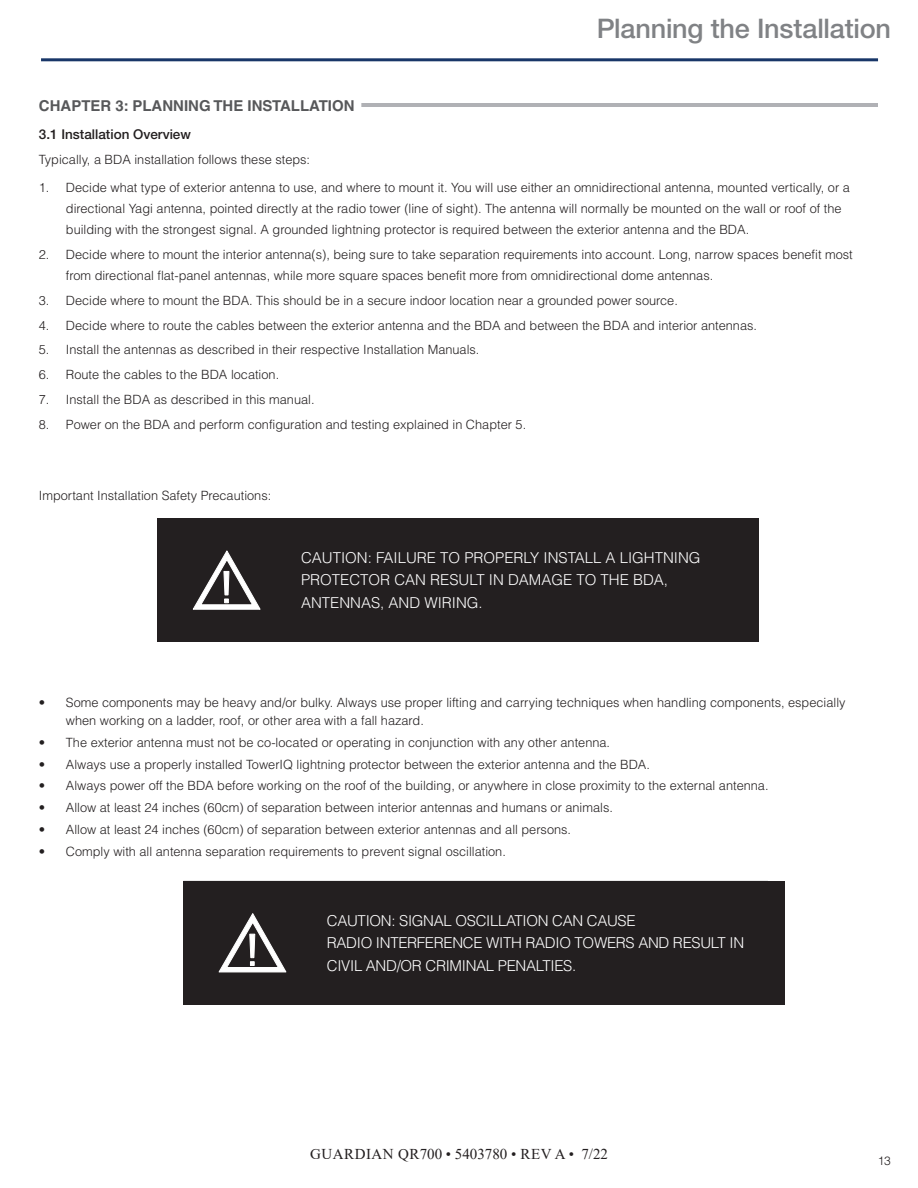
<style>
.page{position:relative;width:918px;height:1188px;background:#fff}
.page>*{position:absolute;margin:0;border:0;box-sizing:border-box;transform-origin:0 0}
.page_header{font:500 27px "Helvetica Neue LT Std";letter-spacing:-.01em;color:#808285}
.t1{font:300 15px/22.5px "Helvetica LT Std";letter-spacing:-.02em;color:#fff}
.t2{font:300 15px/22.5px "Helvetica LT Std";color:#fff}
.chapter_heading{font:700 15px "Helvetica LT Std";color:#57585a}
.t3{font:15px "Times New Roman";letter-spacing:.025em;color:#231f20}
.sub-chapter{font:500 13.5px "Helvetica Neue LT Std";color:#231f20}
.Body{font:300 12.75px/21px "Helvetica LT Std";color:#231f20}
.t4{font:300 12px "Helvetica LT Std";color:#231f20}
</style>
<div class="page">
<hr style="left:41px;top:58px;width:837px;height:3px;background:#183668">
<hr style="left:39px;top:103px;width:839px;height:4px;background:#b0b1b5">
<div style="left:39px;top:97px;width:322px;height:14px;background:#fff"></div>
<div style="left:158px;top:518px;width:601px;height:124px;background:#231f20"></div>
<svg style="left:193px;top:550px;width:68px;height:60px"></svg>
<div style="left:183px;top:881px;width:602px;height:124px;background:#231f20"></div>
<svg style="left:218px;top:913px;width:68px;height:59px"></svg>
<p class="page_header" style="left:597px;top:12px;width:296px">Planning the Installation</p>
<p class="chapter_heading" style="left:39px;top:96px;width:317px">CHAPTER 3: PLANNING THE INSTALLATION</p>
<p class="sub-chapter" style="left:39px;top:126px;width:154px">3.1 Installation Overview</p>
<p class="Body" style="left:39px;top:149px;width:273px">Typically, a BDA installation follows these steps:</p>
<p class="Body" style="left:66px;top:177px;width:786px;text-indent:-27px">1. Decide what type of exterior antenna to use, and where to mount it. You will use either an omnidirectional antenna, mounted vertically, or a directional Yagi antenna, pointed directly at the radio tower (line of sight). The antenna will normally be mounted on the wall or roof of the building with the strongest signal. A grounded lightning protector is required between the exterior antenna and the BDA.</p>
<p class="Body" style="left:66px;top:244px;width:788px;text-indent:-27px">2. Decide where to mount the interior antenna(s), being sure to take separation requirements into account. Long, narrow spaces benefit most from directional flat-panel antennas, while more square spaces benefit more from omnidirectional dome antennas.</p>
<p class="Body" style="left:39px;top:290px;width:641px">3. Decide where to mount the BDA. This should be in a secure indoor location near a grounded power source.</p>
<p class="Body" style="left:39px;top:314px;width:720px">4. Decide where to route the cables between the exterior antenna and the BDA and between the BDA and interior antennas.</p>
<p class="Body" style="left:39px;top:339px;width:442px">5. Install the antennas as described in their respective Installation Manuals.</p>
<p class="Body" style="left:39px;top:364px;width:242px">6. Route the cables to the BDA location.</p>
<p class="Body" style="left:39px;top:389px;width:277px">7. Install the BDA as described in this manual.</p>
<p class="Body" style="left:39px;top:414px;width:489px">8. Power on the BDA and perform configuration and testing explained in Chapter 5.</p>
<p class="Body" style="left:39px;top:485px;width:234px">Important Installation Safety Precautions:</p>
<p class="t2" style="left:301px;top:546px;width:401px">CAUTION: FAILURE TO PROPERLY INSTALL A LIGHTNING<br>PROTECTOR CAN RESULT IN DAMAGE TO THE BDA,<br>ANTENNAS, AND WIRING.</p>
<p class="Body" style="left:66px;top:693px;width:781px;line-height:18px;text-indent:-27px">• Some components may be heavy and/or bulky. Always use proper lifting and carrying techniques when handling components, especially when working on a ladder, roof, or other area with a fall hazard.</p>
<p class="Body" style="left:39px;top:732px;width:573px">• The exterior antenna must not be co-located or operating in conjunction with any other antenna.</p>
<p class="Body" style="left:39px;top:753px;width:613px">• Always use a properly installed TowerIQ lightning protector between the exterior antenna and the BDA.</p>
<p class="Body" style="left:39px;top:775px;width:731px">• Always power off the BDA before working on the roof of the building, or anywhere in close proximity to the external antenna.</p>
<p class="Body" style="left:39px;top:797px;width:576px">• Allow at least 24 inches (60cm) of separation between interior antennas and humans or animals.</p>
<p class="Body" style="left:39px;top:819px;width:534px">• Allow at least 24 inches (60cm) of separation between exterior antennas and all persons.</p>
<p class="Body" style="left:39px;top:840px;width:469px">• Comply with all antenna separation requirements to prevent signal oscillation.</p>
<p class="t1" style="left:327px;top:909px;width:310px">CAUTION: SIGNAL OSCILLATION CAN CAUSE</p>
<p class="t1" style="left:327px;top:931px;width:419px">RADIO INTERFERENCE WITH RADIO TOWERS AND RESULT IN<br>CIVIL AND/OR CRIMINAL PENALTIES.</p>
<p class="t3" style="left:310px;top:1144px;width:300px">GUARDIAN QR700 • 5403780 • REV A • 7/22</p>
<p class="t4" style="left:878px;top:1153px;width:15px">13</p>
</div>
